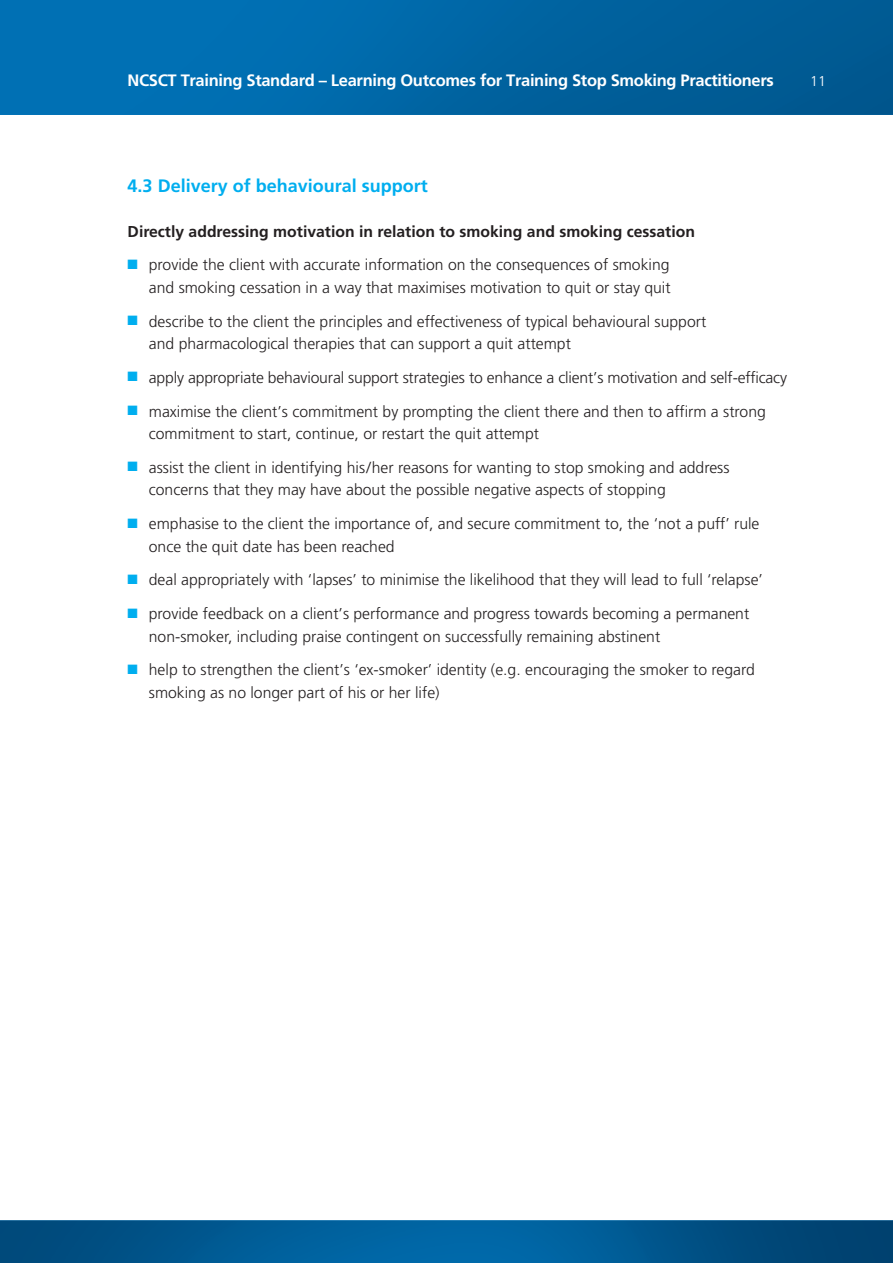
<style>
.page{position:relative;width:893px;height:1263px;background:#fff}
.page>*{position:absolute;margin:0;border:0;box-sizing:border-box;transform-origin:0 0}
.t1{font:700 18px "Frutiger";color:#00aeef}
.t2{font:700 16.5px "Frutiger";letter-spacing:-.02em;color:#fff}
.t3{font:300 15.75px/22.5px "Frutiger";color:#231f20}
.t4{font:700 15.75px "Frutiger";color:#231f20}
.t5{font:300 14.25px "Frutiger";color:#fff}
.s1{color:#00aeef}
</style>
<div class="page">
<img style="left:0;top:0;width:892px;height:1263px">
<p class="t2" style="left:128px;top:73px;width:647px">NCSCT Training Standard – Learning Outcomes for Training Stop Smoking Practitioners</p>
<p class="t5" style="left:810px;top:75px;width:17px">11</p>
<p class="t1" style="left:128px;top:178px;width:302px">4.3 Delivery of behavioural support</p>
<p class="t4" style="left:128px;top:225px;width:569px">Directly addressing motivation in relation to smoking and smoking cessation</p>
<p class="t3" style="left:128px;top:255px;width:544px;text-align:right"><span class="s1">■</span> provide the client with accurate information on the consequences of smoking and smoking cessation in a way that maximises motivation to quit or stay quit</p>
<p class="t3" style="left:149px;top:311px;width:559px;text-indent:-21px"><span class="s1">■</span> describe to the client the principles and effectiveness of typical behavioural support and pharmacological therapies that can support a quit attempt</p>
<p class="t3" style="left:128px;top:367px;width:661px"><span class="s1">■</span> apply appropriate behavioural support strategies to enhance a client’s motivation and self-efficacy</p>
<p class="t3" style="left:149px;top:401px;width:618px;text-indent:-21px"><span class="s1">■</span> maximise the client’s commitment by prompting the client there and then to affirm a strong commitment to start, continue, or restart the quit attempt</p>
<p class="t3" style="left:149px;top:457px;width:582px;text-indent:-21px"><span class="s1">■</span> assist the client in identifying his/her reasons for wanting to stop smoking and address concerns that they may have about the possible negative aspects of stopping</p>
<p class="t3" style="left:149px;top:514px;width:612px;text-indent:-21px"><span class="s1">■</span> emphasise to the client the importance of, and secure commitment to, the ‘not a puff’ rule once the quit date has been reached</p>
<p class="t3" style="left:128px;top:570px;width:637px"><span class="s1">■</span> deal appropriately with ‘lapses’ to minimise the likelihood that they will lead to full ‘relapse’</p>
<p class="t3" style="left:149px;top:604px;width:602px;text-indent:-21px"><span class="s1">■</span> provide feedback on a client’s performance and progress towards becoming a permanent non-smoker, including praise contingent on successfully remaining abstinent</p>
<p class="t3" style="left:149px;top:660px;width:607px;text-indent:-21px"><span class="s1">■</span> help to strengthen the client’s ‘ex-smoker’ identity (e.g. encouraging the smoker to regard smoking as no longer part of his or her life)</p>
</div>
